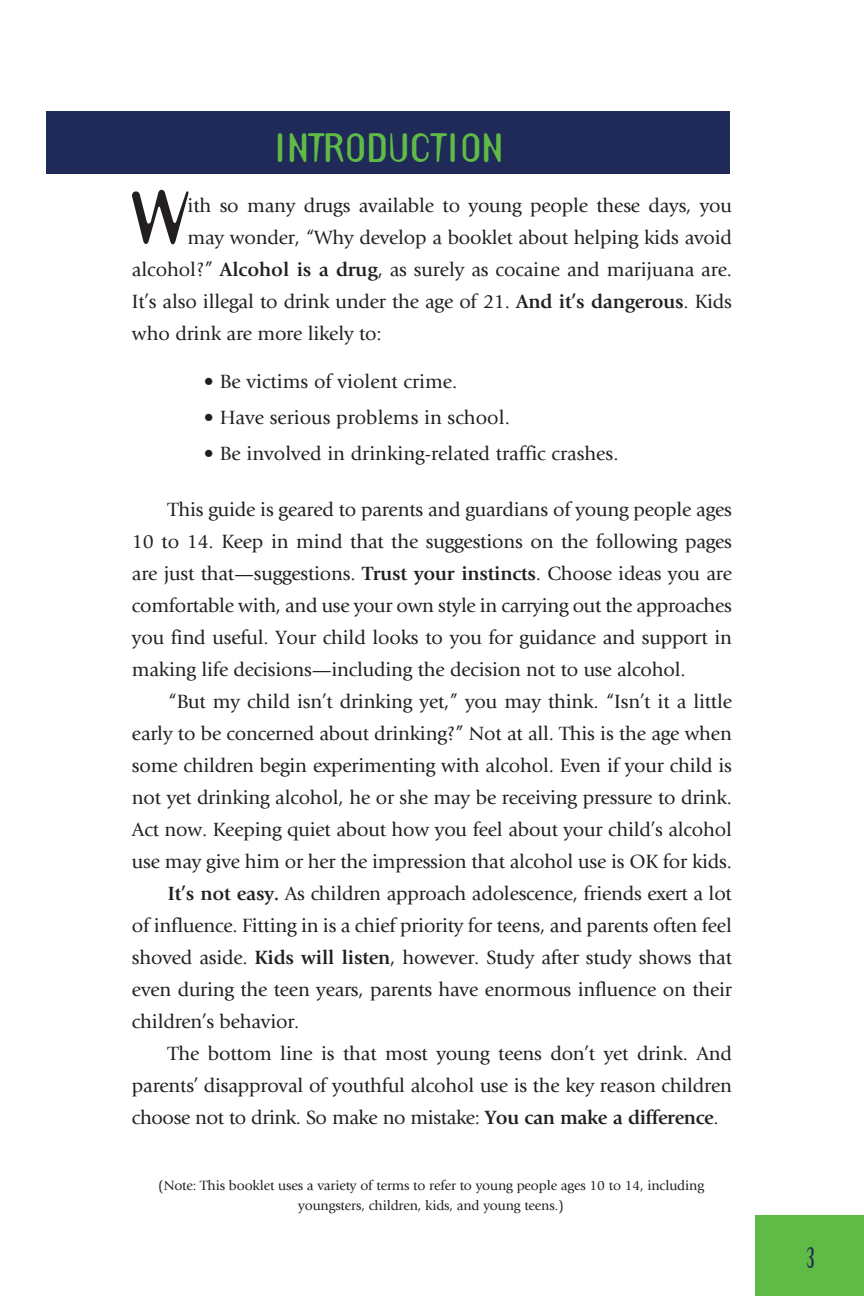
<style>
.page{position:relative;width:864px;height:1296px;background:#fff}
.page>*{position:absolute;margin:0;border:0;box-sizing:border-box;transform-origin:0 0}
.t1{font:700 65.8px "Template Gothic";color:#231f20}
.t2{font:700 36px "Template Gothic";color:#60bb46}
.t3{font:28px "Birch Std";color:#1f2a58}
.t4{font:20px/32px "Giovanni Std";letter-spacing:-.01em;color:#231f20;text-align:justify}
.t5{font:14px/20px "Giovanni Std";letter-spacing:-.01em;color:#231f20;text-align:center}
.s1{font-weight:700}
</style>
<div class="page">
<div style="left:756px;top:1215px;width:108px;height:81px;background:#60bb46"></div>
<div style="left:46px;top:111px;width:684px;height:63px;background:#1f2a58"></div>
<h2 class="t2" style="left:273px;top:123px;width:232px">INTRODUCTION</h2>
<p class="t1" style="left:130px;top:172px;width:60px">W</p>
<p class="t4" style="left:188px;top:190px;width:546px">ith so many drugs available to young people these days, you</p>
<p class="t4" style="left:188px;top:222px;width:546px">may wonder, “Why develop a booklet about helping kids avoid</p>
<p class="t4" style="left:132px;top:254px;width:602px">alcohol?” <span class="s1">Alcohol is a drug</span>, as surely as cocaine and marijuana are.</p>
<p class="t4" style="left:132px;top:286px;width:601px">It’s also illegal to drink under the age of 21. <span class="s1">And it’s dangerous</span>. Kids</p>
<p class="t4" style="left:132px;top:318px;width:251px">who drink are more likely to:</p>
<p class="t4" style="left:204px;top:366px;width:255px">• Be victims of violent crime.</p>
<p class="t4" style="left:204px;top:402px;width:307px">• Have serious problems in school.</p>
<p class="t4" style="left:204px;top:438px;width:416px">• Be involved in drinking-related traffic crashes.</p>
<p class="t4" style="left:132px;top:494px;width:602px;text-indent:36px">This guide is geared to parents and guardians of young people ages 10 to 14. Keep in mind that the suggestions on the following pages are just that—suggestions. <span class="s1">Trust your instincts</span>. Choose ideas you are comfortable with, and use your own style in carrying out the approaches you find useful. Your child looks to you for guidance and support in making life decisions—including the decision not to use alcohol.</p>
<p class="t4" style="left:132px;top:686px;width:602px;text-indent:36px">“But my child isn’t drinking yet,” you may think. “Isn’t it a little early to be concerned about drinking?” Not at all. This is the age when some children begin experimenting with alcohol. Even if your child is not yet drinking alcohol, he or she may be receiving pressure to drink.<br>Act now. Keeping quiet about how you feel about your child’s alcohol use may give him or her the impression that alcohol use is OK for kids.</p>
<p class="t4" style="left:132px;top:878px;width:601px;text-indent:36px"><span class="s1">It’s not easy.</span> As children approach adolescence, friends exert a lot of influence. Fitting in is a chief priority for teens, and parents often feel shoved aside. <span class="s1">Kids will listen</span>, however. Study after study shows that even during the teen years, parents have enormous influence on their children’s behavior.</p>
<p class="t4" style="left:132px;top:1038px;width:602px;text-indent:36px">The bottom line is that most young teens don’t yet drink. And parents’ disapproval of youthful alcohol use is the key reason children choose not to drink. So make no mistake: <span class="s1">You can make a difference</span>.</p>
<p class="t5" style="left:158px;top:1176px;width:547px">(Note: This booklet uses a variety of terms to refer to young people ages 10 to 14, including youngsters, children, kids, and young teens.)</p>
<h3 class="t3" style="left:807px;top:1242px;width:9px">3</h3>
</div>
